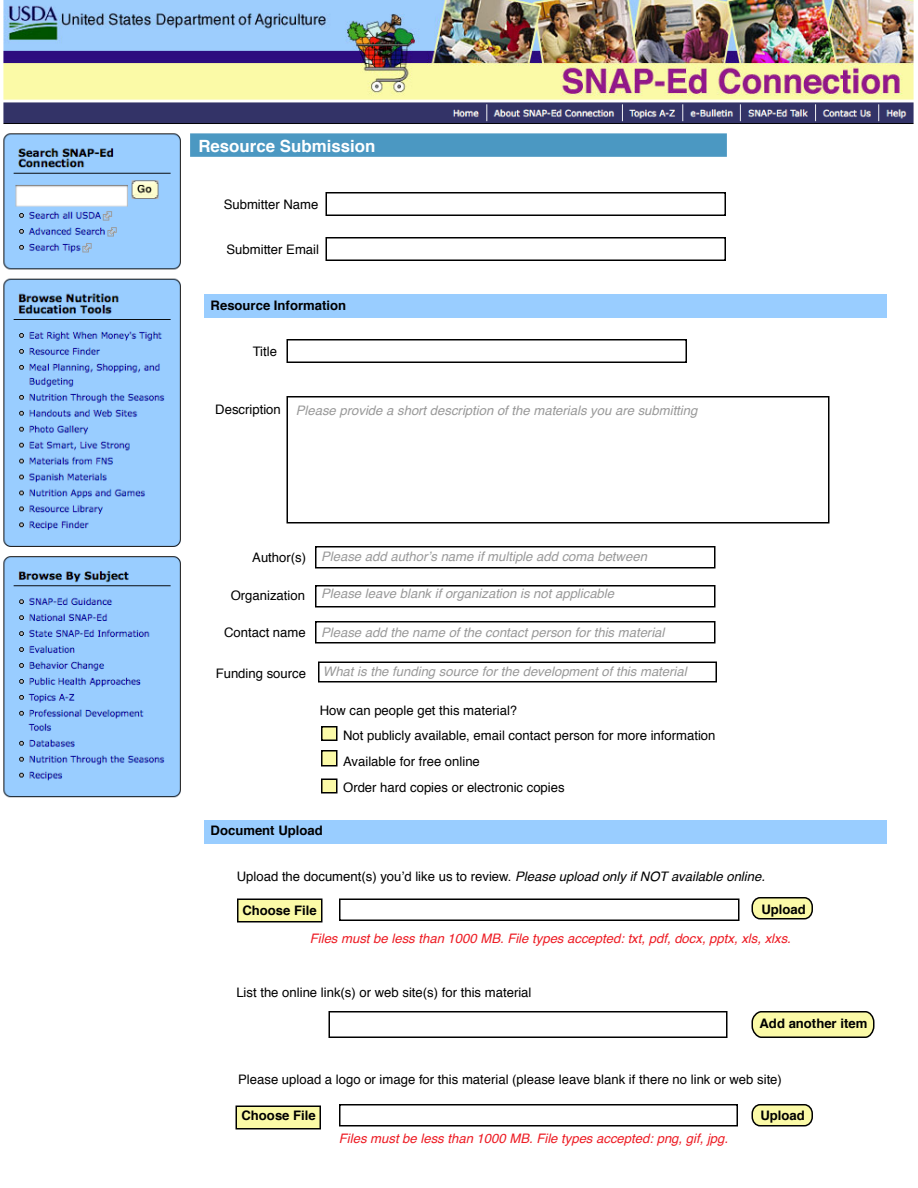
<style>
.page{position:relative;width:918px;height:1188px;background:#fff}
.page>*{position:absolute;margin:0;border:0;box-sizing:border-box;transform-origin:0 0}
.t1{font:700 16.8px "Helvetica";color:#fff}
.t2{font:13.05px/26.2px "Helvetica";color:#000}
.t3{font:italic 13.05px "Helvetica";color:#999}
.t4{font:italic 13.05px "Helvetica";color:#ed1c24}
.t5{font:700 13.05px "Helvetica";color:#000}
.s1{font-style:normal;color:#000}
.s2{font-style:italic}
</style>
<div class="page">
<img style="left:3px;top:0;width:911px;height:798px">
<div style="left:186px;top:168px;width:732px;height:656px;background:#fff"></div>
<div style="left:195px;top:140px;width:61px;height:12px;background:#4b98c2"></div>
<div style="left:732px;top:129px;width:186px;height:66px;background:#fff"></div>
<div style="left:326px;top:192px;width:400px;height:24px;background:#fff;border:2px solid #000"></div>
<div style="left:326px;top:237px;width:400px;height:24px;background:#fff;border:2px solid #000"></div>
<div style="left:286px;top:339px;width:401px;height:24px;background:#fff;border:2px solid #000"></div>
<div style="left:339px;top:898px;width:401px;height:23px;background:#fff;border:2px solid #000"></div>
<div style="left:339px;top:1104px;width:399px;height:22px;background:#fff;border:2px solid #000"></div>
<div style="left:315px;top:546px;width:401px;height:22px;background:#fff;border:2px solid #000"></div>
<div style="left:328px;top:1011px;width:400px;height:27px;background:#fff;border:2px solid #000"></div>
<div style="left:286px;top:396px;width:544px;height:128px;background:#fff;border:2px solid #000"></div>
<div style="left:204px;top:294px;width:682px;height:24px;background:#99cdff"></div>
<div style="left:204px;top:820px;width:682px;height:24px;background:#99cdff"></div>
<div style="left:315px;top:585px;width:401px;height:23px;background:#fff;border:2px solid #000"></div>
<div style="left:315px;top:621px;width:401px;height:23px;background:#fff;border:2px solid #000"></div>
<div style="left:318px;top:662px;width:399px;height:20px;background:#fff;border:2px solid #000"></div>
<div style="left:237px;top:898px;width:85px;height:24px;background:#fbfaa7;border:2px solid #000"></div>
<div style="left:236px;top:1106px;width:85px;height:24px;background:#fbfaa7;border:2px solid #000"></div>
<div style="left:752px;top:898px;width:60px;height:21px;background:#fbfaa7;border-radius:8px"></div>
<div style="left:752px;top:897px;width:61px;height:22px;border:2px solid #000;border-radius:8px"></div>
<svg style="left:751px;top:1011px;width:124px;height:27px;background:#dbdb95"></svg>
<div style="left:752px;top:1105px;width:60px;height:21px;background:#fbfaa7;border-radius:8px"></div>
<div style="left:752px;top:1104px;width:61px;height:22px;border:2px solid #000;border-radius:8px"></div>
<div style="left:321px;top:726px;width:17px;height:15px;background:#fbfaa7;border:2px solid #000"></div>
<div style="left:321px;top:750px;width:17px;height:16px;background:#fbfaa7;border:2px solid #000"></div>
<div style="left:321px;top:778px;width:17px;height:16px;background:#fbfaa7;border:2px solid #000"></div>
<p class="t1" style="left:198px;top:132px;width:179px">Resource Submission</p>
<p class="t2" style="left:224px;top:191px;width:96px">Submitter Name</p>
<p class="t2" style="left:227px;top:236px;width:94px">Submitter Email</p>
<p class="t5" style="left:211px;top:295px;width:137px">Resource Information</p>
<p class="t2" style="left:253px;top:338px;width:26px">Title</p>
<p class="t2" style="left:215px;top:397px;width:67px">Description</p>
<p class="t3" style="left:296px;top:400px;width:403px">Please provide a short description of the materials you are submitting</p>
<p class="t3" style="left:321px;top:546px;width:327px">Please add author’s name if multiple add coma between</p>
<p class="t2" style="left:252px;top:545px;width:55px">Author(s)</p>
<p class="t3" style="left:231px;top:584px;width:385px"><span class="s1">Organization</span> Please leave blank if organization is not applicable</p>
<p class="t3" style="left:224px;top:622px;width:442px"><span class="s1">Contact name</span> Please add the name of the contact person for this material</p>
<p class="t2" style="left:216px;top:660px;width:92px">Funding source</p>
<p class="t3" style="left:323px;top:661px;width:365px">What is the funding source for the development of this material</p>
<p class="t2" style="left:320px;top:698px;width:199px">How can people get this material?</p>
<p class="t2" style="left:343px;top:723px;width:374px">Not publicly available, email contact person for more information</p>
<p class="t5" style="left:211px;top:820px;width:114px">Document Upload</p>
<p class="t2" style="left:343px;top:748px;width:223px">Available for free online<br>Order hard copies or electronic copies</p>
<p class="t2" style="left:237px;top:864px;width:530px">Upload the document(s) you’d like us to review. <span class="s2">Please upload only if NOT available online.</span></p>
<p class="t5" style="left:242px;top:900px;width:76px">Choose File</p>
<p class="t5" style="left:761px;top:899px;width:46px">Upload</p>
<p class="t4" style="left:310px;top:928px;width:483px">Files must be less than 1000 MB. File types accepted: txt, pdf, docx, pptx, xls, xlxs.</p>
<p class="t2" style="left:236px;top:979px;width:297px">List the online link(s) or web site(s) for this material</p>
<p class="t5" style="left:760px;top:1013px;width:109px">Add another item</p>
<p class="t2" style="left:238px;top:1067px;width:545px">Please upload a logo or image for this material (please leave blank if there no link or web site)</p>
<p class="t5" style="left:241px;top:1105px;width:76px">Choose File</p>
<p class="t4" style="left:339px;top:1128px;width:391px">Files must be less than 1000 MB. File types accepted: png, gif, jpg.</p>
<p class="t5" style="left:760px;top:1105px;width:46px">Upload</p>
</div>
